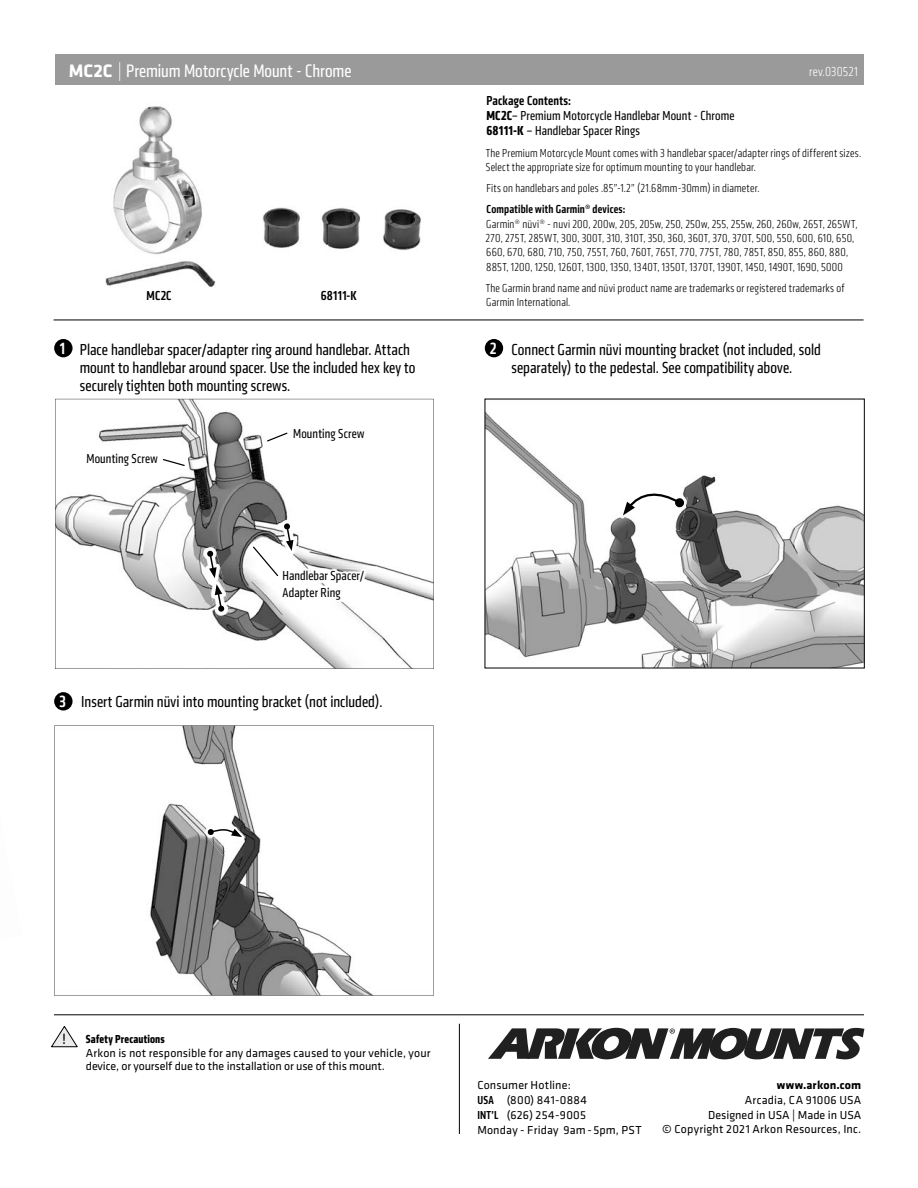
<style>
.page{position:relative;width:918px;height:1188px;background:#fff}
.page>*{position:absolute;margin:0;border:0;box-sizing:border-box;transform-origin:0 0}
.t1{font:condensed 18.75px "Klavika";color:#fff}
.t2{font:500 condensed 16.8px "Klavika";color:#fff}
.t3{font:condensed 16.5px/18px "Klavika";letter-spacing:.005em;color:#000}
.t4{font:15px "Klavika";color:#000}
.t5{font:condensed 13.5px/15px "Klavika";letter-spacing:.01em;color:#000}
.t6{font:500 condensed 13.5px "Klavika";letter-spacing:.02em;color:#000}
.t7{font:300 condensed 13.5px "Klavika";letter-spacing:.015em;color:#fff}
.t8{font:300 condensed 12px/14.4px "Klavika";letter-spacing:.015em;color:#000}
.t9{font:12px/15px "Klavika";letter-spacing:.005em;color:#000}
.t10{font:500 condensed 12px "Klavika";letter-spacing:.015em;color:#000}
.t11{font:700 condensed 12px "Klavika";letter-spacing:.02em;color:#000}
.t12{font:700 12px "Klavika";letter-spacing:.01em;color:#000}
.s1{font-weight:700;font-stretch:normal}
.s2{font-weight:300;font-stretch:normal}
.s3{font-weight:500}
.s4{font-weight:700}
.s5{font-weight:500;font-size:16.8px;color:#fff}
.s6{font-weight:500;font-stretch:condensed}
</style>
<div class="page">
<div style="left:55px;top:54px;width:809px;height:31px;background:#9a9a9a"></div>
<hr style="left:459px;top:1024px;width:1px;height:110px;background:#000">
<hr style="left:54px;top:1014px;width:810px;height:1px;background:#000">
<svg style="left:51px;top:1026px;width:27px;height:21px"></svg>
<svg style="left:488px;top:1028px;width:376px;height:31px"></svg>
<hr style="left:54px;top:320px;width:810px;height:1px;background:#000">
<div style="left:54px;top:692px;width:19px;height:19px;background:#000;border-radius:50%"></div>
<div style="left:485px;top:339px;width:18px;height:18px;background:#000;border-radius:50%"></div>
<img style="left:487px;top:413px;width:376px;height:253px">
<div style="left:54px;top:339px;width:19px;height:18px;background:#000;border-radius:50%"></div>
<svg style="left:55px;top:399px;width:379px;height:270px"></svg>
<img style="left:201px;top:546px;width:22px;height:37px">
<svg style="left:207px;top:550px;width:6px;height:7px"></svg>
<img style="left:278px;top:519px;width:22px;height:37px">
<div style="left:284px;top:523px;width:6px;height:7px;background:#000;border-radius:3px"></div>
<img style="left:208px;top:580px;width:23px;height:36px">
<svg style="left:218px;top:605px;width:7px;height:7px"></svg>
<svg style="left:208px;top:552px;width:15px;height:58px"></svg>
<svg style="left:54px;top:726px;width:380px;height:270px"></svg>
<img style="left:292px;top:426px;width:74px;height:17px">
<img style="left:280px;top:569px;width:86px;height:33px">
<img style="left:85px;top:451px;width:75px;height:17px">
<img style="left:265px;top:430px;width:25px;height:14px">
<svg style="left:266px;top:432px;width:22px;height:10px"></svg>
<img style="left:251px;top:544px;width:1px;height:35px">
<svg style="left:252px;top:525px;width:41px;height:54px"></svg>
<img style="left:160px;top:457px;width:27px;height:11px">
<svg style="left:162px;top:458px;width:24px;height:9px"></svg>
<img style="left:113px;top:106px;width:89px;height:148px">
<img style="left:620px;top:484px;width:68px;height:47px">
<svg style="left:623px;top:491px;width:62px;height:24px"></svg>
<img style="left:203px;top:813px;width:43px;height:43px">
<svg style="left:207px;top:828px;width:35px;height:9px"></svg>
<img style="left:262px;top:207px;width:159px;height:43px">
<img style="left:105px;top:261px;width:111px;height:26px">
<h1 class="t1" style="left:69px;top:60px;width:284px"><span class="s1">MC2C</span> <span class="s2">|</span> Premium Motorcycle Mount - Chrome</h1>
<p class="t7" style="left:809px;top:64px;width:50px">rev.030521</p>
<h2 class="t2" style="left:60px;top:338px;width:7px">1</h2>
<p class="t6" style="left:147px;top:287px;width:27px">MC2C</p>
<p class="t6" style="left:321px;top:287px;width:38px">68111-K</p>
<p class="t5" style="left:486px;top:94px;width:250px"><span class="s3">Package Contents:<br></span><span class="s4">MC2C</span>– Premium Motorcycle Handlebar Mount - Chrome<br><span class="s4">68111-K</span> – Handlebar Spacer Rings</p>
<p class="t8" style="left:486px;top:146px;width:377px">The Premium Motorcycle Mount comes with 3 handlebar spacer/adapter rings of different sizes.<br>Select the appropriate size for optimum mounting to your handlebar.</p>
<p class="t8" style="left:486px;top:181px;width:275px">Fits on handlebars and poles .85”-1.2” (21.68mm-30mm) in diameter.</p>
<p class="t10" style="left:487px;top:202px;width:140px">Compatible with Garmin® devices:</p>
<p class="t8" style="left:485px;top:217px;width:374px">Garmin® nüvi® - nuvi 200, 200w, 205, 205w, 250, 250w, 255, 255w, 260, 260w, 265T, 265WT, 270, 275T, 285WT, 300, 300T, 310, 310T, 350, 360, 360T, 370, 370T, 500, 550, 600, 610, 650, 660, 670, 680, 710, 750, 755T, 760, 760T, 765T, 770, 775T, 780, 785T, 850, 855, 860, 880, 885T, 1200, 1250, 1260T, 1300, 1350, 1340T, 1350T, 1370T, 1390T, 1450, 1490T, 1690, 5000</p>
<p class="t8" style="left:486px;top:281px;width:360px">The Garmin brand name and nüvi product name are trademarks or registered trademarks of<br>Garmin International.</p>
<h3 class="t3" style="left:80px;top:341px;width:332px">Place handlebar spacer/adapter ring around handlebar. Attach</h3>
<h2 class="t2" style="left:490px;top:338px;width:8px">2</h2>
<h3 class="t3" style="left:80px;top:359px;width:337px">mount to handlebar around spacer. Use the included hex key to securely tighten both mounting screws.</h3>
<p class="t5" style="left:86px;top:451px;width:73px">Mounting Screw</p>
<p class="t5" style="left:293px;top:426px;width:73px">Mounting Screw</p>
<h3 class="t3" style="left:512px;top:340px;width:311px">Connect Garmin nüvi mounting bracket (not included, sold separately) to the pedestal. See compatibility above.</h3>
<p class="t5" style="left:283px;top:568px;width:84px;line-height:16.2px">Handlebar Spacer/<br>Adapter Ring</p>
<h3 class="t3" style="left:59px;top:693px;width:325px"><span class="s5">3</span> Insert Garmin nüvi into mounting bracket (not included).</h3>
<p class="t4" style="left:62px;top:1029px;width:5px">!</p>
<p class="t11" style="left:86px;top:1031px;width:80px">Safety Precautions</p>
<p class="t9" style="left:86px;top:1046px;width:346px;line-height:13.5px">Arkon is not responsible for any damages caused to your vehicle, your device, or yourself due to the installation or use of this mount.</p>
<p class="t9" style="left:477px;top:1077px;width:166px">Consumer Hotline:<br><span class="s6">USA</span> (800) 841-0884<br><span class="s6">INT’L</span> (626) 254-9005<br>Monday - Friday 9am- 5pm, PST</p>
<p class="t12" style="left:777px;top:1076px;width:86px">www.arkon.com</p>
<p class="t9" style="left:662px;top:1092px;width:201px;text-align:right">Arcadia, CA 91006 USA<br>Designed in USA | Made in USA<br>© Copyright 2021 Arkon Resources, Inc.</p>
</div>
